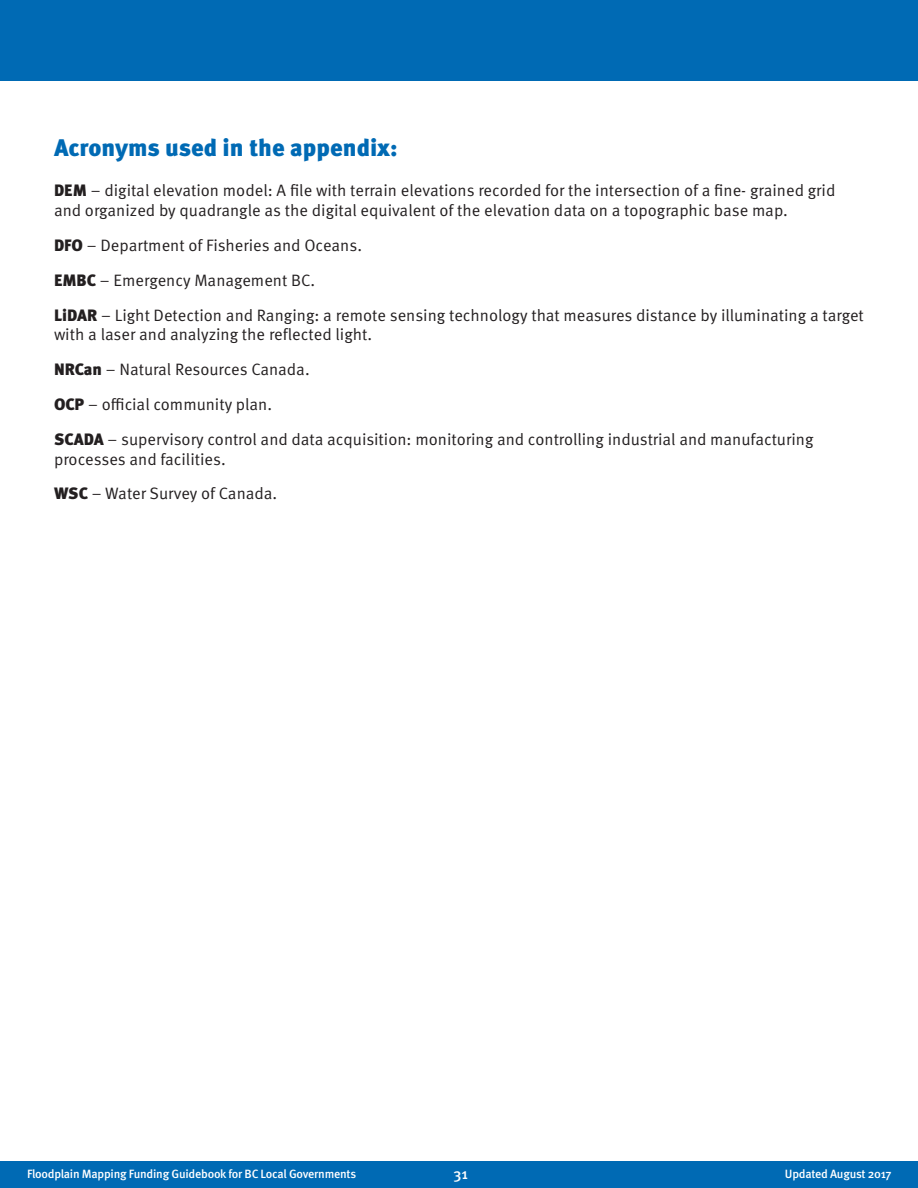
<style>
.page{position:relative;width:918px;height:1188px;background:#fff}
.page>*{position:absolute;margin:0;border:0;box-sizing:border-box;transform-origin:0 0}
.heading_blue{font:900 24px "Meta OT";color:#006ab4}
.t1{font:16.5px/19.8px "Meta OT Norm";color:#231f20}
.t2{font:500 15px "Meta OT";color:#fff}
.t3{font:500 12px "Meta OT";letter-spacing:-.02em;color:#fff}
.s1{font-family:"Meta OT";font-weight:900}
</style>
<div class="page">
<div style="left:0;top:1161px;width:918px;height:27px;background:#006ab4"></div>
<div style="left:0;top:0;width:918px;height:81px;background:#006ab4"></div>
<p class="heading_blue" style="left:54px;top:134px;width:343px">Acronyms used in the appendix:</p>
<p class="t1" style="left:54px;top:181px;width:783px"><span class="s1">DEM</span> – digital elevation model: A file with terrain elevations recorded for the intersection of a fine- grained grid and organized by quadrangle as the digital equivalent of the elevation data on a topographic base map.</p>
<p class="t1" style="left:54px;top:236px;width:310px"><span class="s1">DFO</span> – Department of Fisheries and Oceans.</p>
<p class="t1" style="left:54px;top:271px;width:263px"><span class="s1">EMBC</span> – Emergency Management BC.</p>
<p class="t1" style="left:54px;top:305px;width:811px"><span class="s1">LiDAR</span> – Light Detection and Ranging: a remote sensing technology that measures distance by illuminating a target with a laser and analyzing the reflected light.</p>
<p class="t1" style="left:54px;top:360px;width:257px"><span class="s1">NRCan</span> – Natural Resources Canada.</p>
<p class="t1" style="left:54px;top:395px;width:220px"><span class="s1">OCP</span> – official community plan.</p>
<p class="t1" style="left:54px;top:430px;width:761px"><span class="s1">SCADA</span> – supervisory control and data acquisition: monitoring and controlling industrial and manufacturing processes and facilities.</p>
<p class="t1" style="left:54px;top:484px;width:225px"><span class="s1">WSC</span> – Water Survey of Canada.</p>
<p class="t3" style="left:27px;top:1167px;width:331px">Floodplain Mapping Funding Guidebook for BC Local Governments</p>
<p class="t2" style="left:453px;top:1165px;width:16px">31</p>
<p class="t3" style="left:785px;top:1167px;width:108px">Updated August 2017</p>
</div>
